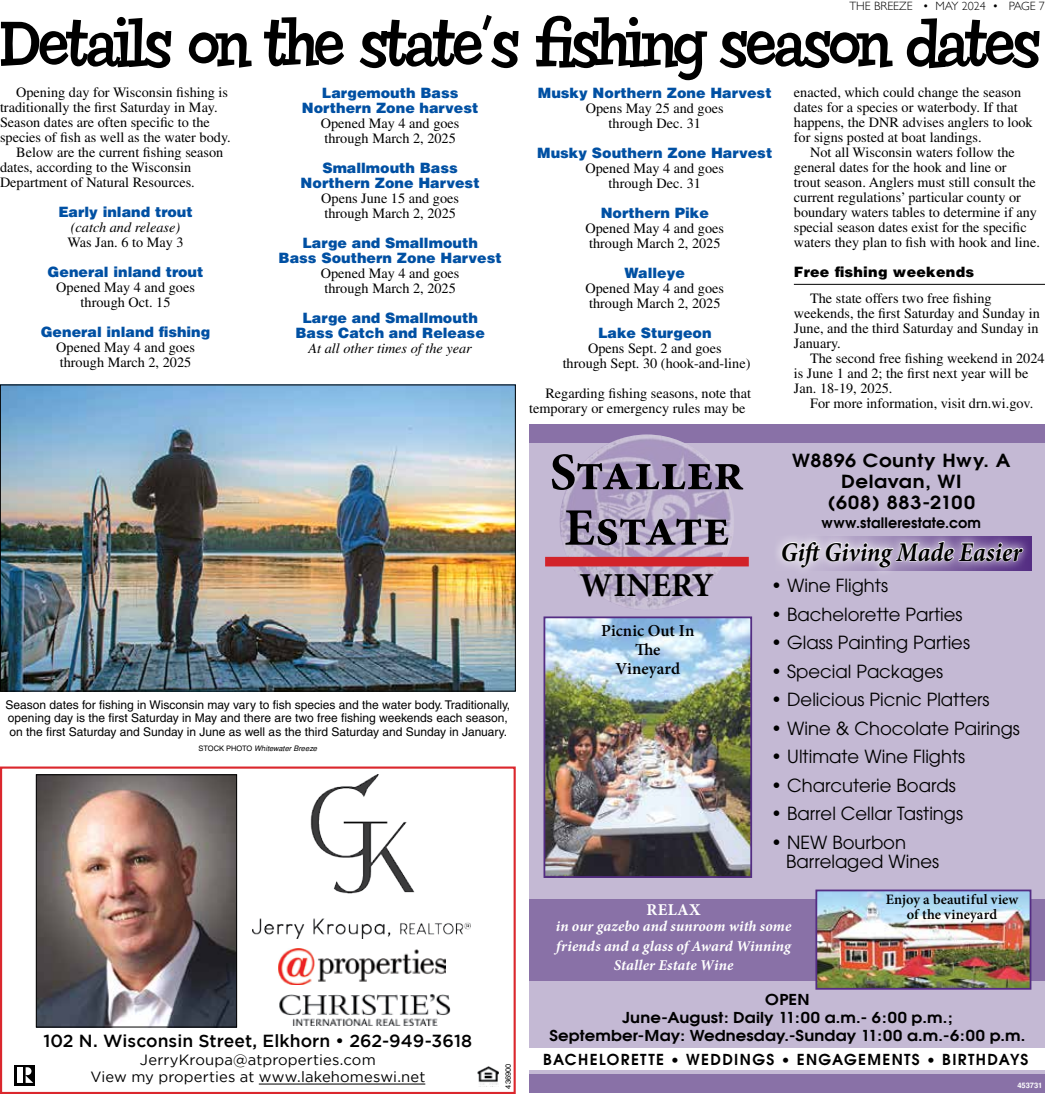
<style>
.page{position:relative;width:1045px;height:1094px;background:#fff}
.page>*{position:absolute;margin:0;border:0;box-sizing:border-box;transform-origin:0 0}
.t1{font:63px "Chowderhead";letter-spacing:-.04em;color:#000}
.t2{font:700 52.65px/55.5px "Minion Pro";letter-spacing:-.01em;color:#000}
.t3{font:700 33.6px "Minion Pro";letter-spacing:.01em;color:#000}
.t4{font:italic 700 27px "Minion Pro";color:#000;scale:.9 1}
.t5{font:18px/18.9px "Avant Garde";color:#000}
.t6{font:600 18px/21px "Avant Garde";letter-spacing:.03em;color:#000;text-align:center;scale:1.1 1}
.t7{font:500 17.55px "Gotham";color:#000}
.t8{font:600 16.8px/19.2px "Minion Pro";color:#000;text-align:center}
.t9{font:700 16.5px "Minion Pro";letter-spacing:.025em;color:#fff}
.t10{font:600 15.15px "Avant Garde";letter-spacing:.09em;color:#000}
.t11{font:600 15px/18px "Avant Garde";letter-spacing:.01em;color:#000;text-align:center;scale:1.1 1}
.t12{font:italic 700 15px/19.5px "Minion Pro";letter-spacing:.01em;color:#fff;text-align:center}
.t13{font:14.85px/17.5px "Gotham";letter-spacing:.01em;color:#000;text-align:center}
.t14{font:600 14.4px "Minion Pro";letter-spacing:.01em;color:#000}
.t15{font:600 14.4px "Avant Garde";letter-spacing:.01em;color:#000}
.t16{font:14.25px/15px "Times";color:#000}
.t17{font:900 14.25px/15px "Helvetica";color:#0050a3;text-align:center}
.t18{font:italic 14.25px "Times";color:#000}
.t19{font:900 14.25px "Helvetica";letter-spacing:.02em;color:#000}
.t20{font:12px/13.5px "Helvetica";color:#000}
.t21{font:300 12px "Gill Sans";color:#000}
.t22{font:italic 7.5px "Helvetica";color:#000}
.t23{font:7.5px "Helvetica";color:#000}
.t24{font:700 7.5px "Helvetica";color:#fff}
.s1{font-style:normal}
</style>
<div class="page">
<img style="left:2px;top:386px;width:511px;height:303px">
<div style="left:0;top:384px;width:515px;height:307px;border:1px solid #000"></div>
<hr style="left:793px;top:284px;width:251px;height:1px;background:#000">
<div style="left:0;top:766px;width:515px;height:328px;border:2px solid #db272d"></div>
<img style="left:38px;top:776px;width:197px;height:249px">
<div style="left:36px;top:774px;width:201px;height:253px;border:1px solid #000"></div>
<hr style="left:259px;top:1083px;width:166px;height:1px;background:#000">
<img style="left:252px;top:774px;width:218px;height:164px">
<img style="left:278px;top:949px;width:167px;height:35px">
<img style="left:279px;top:994px;width:171px;height:31px">
<svg style="left:15px;top:1065px;width:20px;height:20px"></svg>
<div style="left:18px;top:1067px;width:5px;height:15px;background:#fff"></div>
<svg style="left:26px;top:1067px;width:7px;height:15px"></svg>
<img style="left:477px;top:1066px;width:21px;height:19px">
<div style="left:529px;top:425px;width:515px;height:667px;background:#c4b9d4"></div>
<div style="left:529px;top:424px;width:515px;height:19px;background:#8971a7"></div>
<div style="left:529px;top:1074px;width:515px;height:18px;background:#8971a7"></div>
<div style="left:529px;top:898px;width:515px;height:82px;background:#8971a7"></div>
<img style="left:559px;top:434px;width:175px;height:174px">
<div style="left:545px;top:557px;width:203px;height:9px;background:#d2232a"></div>
<div style="left:529px;top:1048px;width:515px;height:21px;background:#fff"></div>
<img style="left:818px;top:892px;width:209px;height:94px">
<div style="left:815px;top:889px;width:215px;height:100px;border:2px solid #542d83"></div>
<img style="left:546px;top:619px;width:202px;height:256px">
<div style="left:543px;top:616px;width:208px;height:262px;border:2px solid #542d83"></div>
<svg style="left:777px;top:536px;width:254px;height:35px"></svg>
<svg style="left:780px;top:540px;width:243px;height:28px"></svg>
<p class="t21" style="left:849px;top:-4px;width:197px">THE BREEZE • MAY 2024 • PAGE 7</p>
<h1 class="t1" style="left:0;top:8px;width:1041px">Details on the state’s fishing season dates</h1>
<p class="t17" style="left:537px;top:84px;width:235px">Musky Northern Zone Harvest</p>
<p class="t16" style="left:585px;top:100px;width:139px;text-align:center">Opens May 25 and goes through Dec. 31</p>
<p class="t17" style="left:537px;top:144px;width:236px">Musky Southern Zone Harvest</p>
<p class="t16" style="left:585px;top:160px;width:140px;text-align:center">Opened May 4 and goes through Dec. 31</p>
<p class="t17" style="left:600px;top:204px;width:110px">Northern Pike</p>
<p class="t16" style="left:585px;top:220px;width:140px">Opened May 4 and goes through March 2, 2025</p>
<p class="t17" style="left:624px;top:265px;width:62px">Walleye</p>
<p class="t16" style="left:585px;top:280px;width:140px">Opened May 4 and goes through March 2, 2025</p>
<p class="t17" style="left:597px;top:325px;width:115px">Lake Sturgeon</p>
<p class="t16" style="left:562px;top:340px;width:189px;text-align:center">Opens Sept. 2 and goes<br>through Sept. 30 (hook-and-line)</p>
<p class="t16" style="left:529px;top:385px;width:223px;text-indent:16px">Regarding fishing seasons, note that temporary or emergency rules may be</p>
<p class="t17" style="left:302px;top:84px;width:178px">Largemouth Bass<br>Northern Zone harvest</p>
<p class="t16" style="left:321px;top:115px;width:140px">Opened May 4 and goes through March 2, 2025</p>
<p class="t17" style="left:300px;top:160px;width:180px">Smallmouth Bass<br>Northern Zone Harvest</p>
<p class="t16" style="left:321px;top:190px;width:139px">Opens June 15 and goes through March 2, 2025</p>
<p class="t17" style="left:278px;top:235px;width:224px">Large and Smallmouth<br>Bass Southern Zone Harvest</p>
<p class="t16" style="left:321px;top:265px;width:140px">Opened May 4 and goes through March 2, 2025</p>
<p class="t17" style="left:295px;top:310px;width:191px">Large and Smallmouth<br>Bass Catch and Release</p>
<p class="t18" style="left:308px;top:340px;width:165px">At all other times of the year</p>
<p class="t16" style="left:16px;top:85px;width:213px">Opening day for Wisconsin fishing is</p>
<p class="t16" style="left:0;top:100px;width:219px">traditionally the first Saturday in May.</p>
<p class="t16" style="left:0;top:115px;width:211px">Season dates are often specific to the</p>
<p class="t16" style="left:0;top:130px;width:232px">species of fish as well as the water body.</p>
<p class="t16" style="left:16px;top:145px;width:208px">Below are the current fishing season</p>
<p class="t16" style="left:0;top:160px;width:193px">dates, according to the Wisconsin</p>
<p class="t16" style="left:0;top:175px;width:196px">Department of Natural Resources.</p>
<p class="t17" style="left:58px;top:204px;width:136px">Early inland trout</p>
<p class="t18" style="left:71px;top:220px;width:111px">(catch and release)</p>
<p class="t16" style="left:67px;top:235px;width:118px">Was Jan. 6 to May 3</p>
<p class="t17" style="left:48px;top:264px;width:157px">General inland trout</p>
<p class="t16" style="left:56px;top:280px;width:140px;text-align:center">Opened May 4 and goes through Oct. 15</p>
<p class="t17" style="left:41px;top:324px;width:171px">General inland fishing</p>
<p class="t16" style="left:56px;top:340px;width:140px">Opened May 4 and goes through March 2, 2025</p>
<p class="t16" style="left:793px;top:85px;width:240px">enacted, which could change the season dates for a species or waterbody. If that happens, the DNR advises anglers to look for signs posted at boat landings.</p>
<p class="t16" style="left:793px;top:145px;width:247px;text-indent:16px">Not all Wisconsin waters follow the general dates for the hook and line or<br>trout season. Anglers must still consult the current regulations’ particular county or boundary waters tables to determine if any special season dates exist for the specific waters they plan to fish with hook and line.</p>
<p class="t19" style="left:793px;top:263px;width:182px">Free fishing weekends</p>
<p class="t16" style="left:793px;top:290px;width:247px;text-indent:16px">The state offers two free fishing weekends, the first Saturday and Sunday in<br>June, and the third Saturday and Sunday in<br>January.</p>
<p class="t16" style="left:793px;top:350px;width:252px;text-indent:16px">The second free fishing weekend in 2024 is June 1 and 2; the first next year will be<br>Jan. 18-19, 2025.</p>
<p class="t16" style="left:809px;top:395px;width:225px">For more information, visit drn.wi.gov.</p>
<p class="t20" style="left:5px;top:697px;width:506px">Season dates for fishing in Wisconsin may vary to fish species and the water body. Traditionally, opening day is the first Saturday in May and there are two free fishing weekends each season, on the first Saturday and Sunday in June as well as the third Saturday and Sunday in January.</p>
<p class="t22" style="left:198px;top:743px;width:120px"><span class="s1">STOCK PHOTO</span> Whitewater Breeze</p>
<p class="t7" style="left:43px;top:1030px;width:430px">102 N. Wisconsin Street, Elkhorn • 262-949-3618</p>
<p class="t13" style="left:90px;top:1050px;width:336px">JerryKroupa@atproperties.com<br>View my properties at www.lakehomeswi.net</p>
<p class="t23" style="left:503px;top:1088px;width:27px;rotate:-90deg">436900</p>
<h2 class="t2" style="left:549px;top:444px;width:196px">Staller<br>Estate</h2>
<h3 class="t3" style="left:579px;top:561px;width:135px">WINERY</h3>
<p class="t8" style="left:601px;top:620px;width:95px">Picnic Out In<br>The<br>Vineyard</p>
<p class="t6" style="left:791px;top:449px;width:200px">W8896 County Hwy. A<br>Delavan, WI<br>(608) 883-2100</p>
<p class="t15" style="left:821px;top:513px;width:161px">www.stallerestate.com</p>
<h3 class="t4" style="left:780px;top:533px;width:269px">Gift Giving Made Easier</h3>
<p class="t5" style="left:771px;top:576px;width:118px">• Wine Flights</p>
<p class="t5" style="left:771px;top:604px;width:192px">• Bachelorette Parties</p>
<p class="t5" style="left:771px;top:633px;width:200px">• Glass Painting Parties</p>
<p class="t5" style="left:771px;top:661px;width:173px">• Special Packages</p>
<p class="t5" style="left:771px;top:690px;width:220px">• Delicious Picnic Platters</p>
<p class="t5" style="left:771px;top:718px;width:250px">• Wine &amp; Chocolate Pairings</p>
<p class="t5" style="left:771px;top:747px;width:195px">• Ultimate Wine Flights</p>
<p class="t5" style="left:771px;top:775px;width:186px">• Charcuterie Boards</p>
<p class="t5" style="left:771px;top:804px;width:193px">• Barrel Cellar Tastings</p>
<p class="t5" style="left:786px;top:832px;width:154px;text-indent:-15px">• NEW Bourbon<br>Barrelaged Wines</p>
<p class="t14" style="left:885px;top:889px;width:134px">Enjoy a beautiful view</p>
<p class="t9" style="left:646px;top:897px;width:56px">RELAX</p>
<p class="t14" style="left:906px;top:904px;width:92px">of the vineyard</p>
<p class="t12" style="left:555px;top:916px;width:237px">in our gazebo and sunroom with some friends and a glass of Award Winning<br>Staller Estate Wine</p>
<p class="t11" style="left:549px;top:990px;width:434px">OPEN<br>June-August: Daily 11:00 a.m.- 6:00 p.m.;<br>September-May: Wednesday.-Sunday 11:00 a.m.-6:00 p.m.</p>
<p class="t10" style="left:543px;top:1049px;width:486px">BACHELORETTE • WEDDINGS • ENGAGEMENTS • BIRTHDAYS</p>
<p class="t24" style="left:1016px;top:1080px;width:27px">453731</p>
</div>
